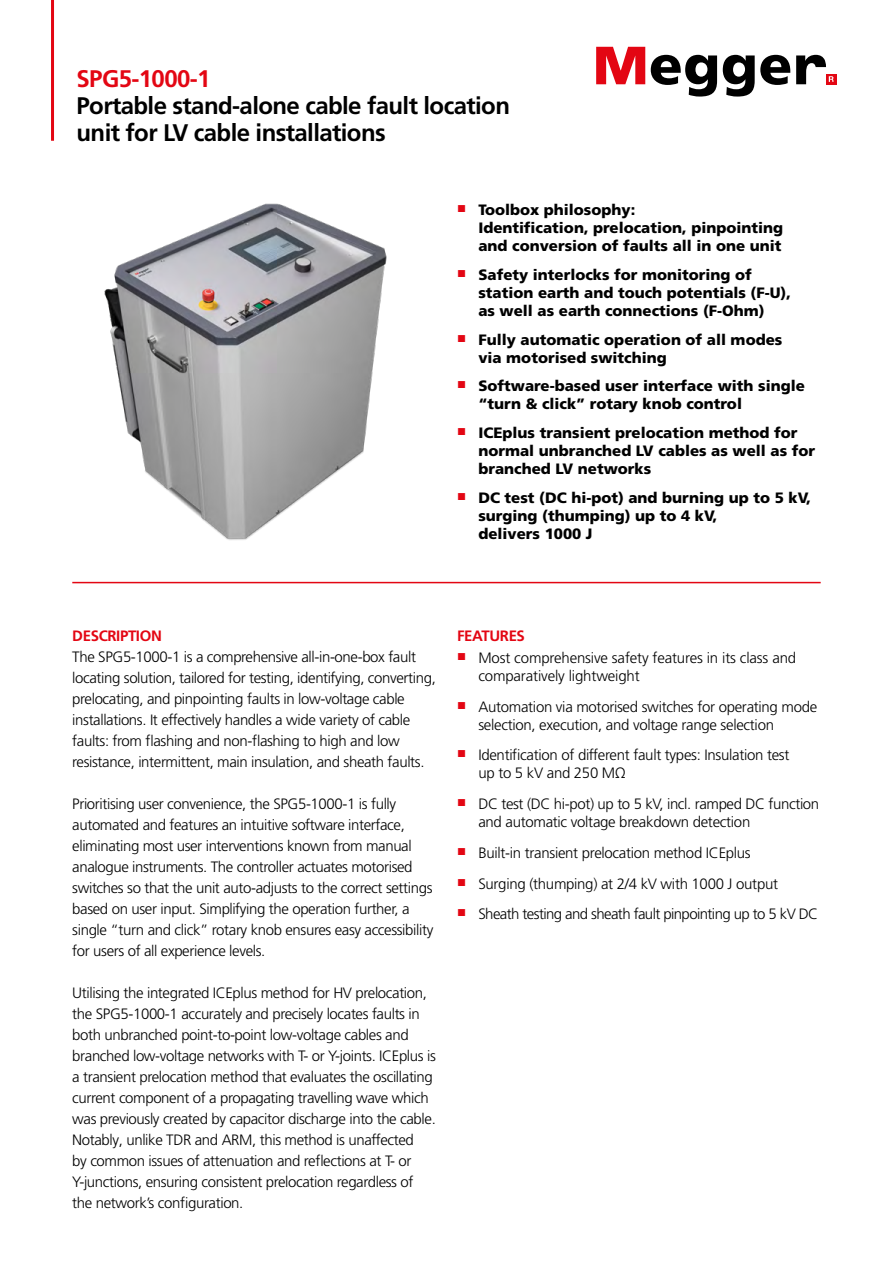
<style>
.page{position:relative;width:893px;height:1263px;background:#fff}
.page>*{position:absolute;margin:0;border:0;box-sizing:border-box;transform-origin:0 0}
.t1{font:700 24px/27px "Frutiger LT Pro";letter-spacing:-.025em;color:#000}
.t2{font:700 24px "Frutiger LT Pro";letter-spacing:-.025em;color:#e30613}
.t3{font:300 15px/21px "Frutiger LT Pro";letter-spacing:-.025em;color:#000}
.t4{font:900 15px/18px "Frutiger LT Pro";color:#000}
.t5{font:700 15px "Frutiger LT Pro";letter-spacing:-.025em;color:#e30613}
</style>
<div class="page">
<hr style="left:51px;top:0;width:3px;height:141px;background:#e30613">
<div style="left:826px;top:74px;width:10px;height:10px;background:#e30613"></div>
<svg style="left:596px;top:47px;width:49px;height:37px"></svg>
<svg style="left:651px;top:55px;width:66px;height:42px"></svg>
<svg style="left:723px;top:55px;width:67px;height:42px"></svg>
<svg style="left:796px;top:55px;width:38px;height:29px"></svg>
<hr style="left:72px;top:582px;width:749px;height:1px;background:#e30613">
<img style="left:104px;top:203px;width:283px;height:337px">
<h1 class="t2" style="left:77px;top:64px;width:136px">SPG5-1000-1</h1>
<h1 class="t1" style="left:77px;top:92px;width:435px">Portable stand-alone cable fault location unit for LV cable installations</h1>
<p class="t4" style="left:478px;top:201px;width:306px;text-indent:-21px"><sup>■</sup> Toolbox philosophy:<br>Identification, prelocation, pinpointing and conversion of faults all in one unit</p>
<p class="t4" style="left:478px;top:266px;width:314px;text-indent:-21px"><sup>■</sup> Safety interlocks for monitoring of station earth and touch potentials (F-U), as well as earth connections (F-Ohm)</p>
<p class="t4" style="left:478px;top:330px;width:305px;text-indent:-21px"><sup>■</sup> Fully automatic operation of all modes via motorised switching</p>
<p class="t4" style="left:478px;top:377px;width:328px;text-indent:-21px"><sup>■</sup> Software-based user interface with single “turn &amp; click” rotary knob control</p>
<p class="t4" style="left:478px;top:424px;width:338px;text-indent:-21px"><sup>■</sup> ICEplus transient prelocation method for normal unbranched LV cables as well as for branched LV networks</p>
<p class="t4" style="left:478px;top:488px;width:334px;text-indent:-21px"><sup>■</sup> DC test (DC hi-pot) and burning up to 5 kV, surging (thumping) up to 4 kV,<br>delivers 1000 J</p>
<p class="t5" style="left:72px;top:626px;width:91px">DESCRIPTION</p>
<p class="t3" style="left:72px;top:646px;width:365px">The SPG5-1000-1 is a comprehensive all-in-one-box fault locating solution, tailored for testing, identifying, converting, prelocating, and pinpointing faults in low-voltage cable installations. It effectively handles a wide variety of cable faults: from flashing and non-flashing to high and low resistance, intermittent, main insulation, and sheath faults.</p>
<p class="t3" style="left:72px;top:793px;width:363px">Prioritising user convenience, the SPG5-1000-1 is fully automated and features an intuitive software interface, eliminating most user interventions known from manual analogue instruments. The controller actuates motorised switches so that the unit auto-adjusts to the correct settings based on user input. Simplifying the operation further, a single “turn and click” rotary knob ensures easy accessibility for users of all experience levels.</p>
<p class="t3" style="left:72px;top:982px;width:365px">Utilising the integrated ICEplus method for HV prelocation, the SPG5-1000-1 accurately and precisely locates faults in both unbranched point-to-point low-voltage cables and branched low-voltage networks with T- or Y-joints. ICEplus is a transient prelocation method that evaluates the oscillating current component of a propagating travelling wave which was previously created by capacitor discharge into the cable.<br>Notably, unlike TDR and ARM, this method is unaffected<br>by common issues of attenuation and reflections at T- or Y-junctions, ensuring consistent prelocation regardless of the network’s configuration.</p>
<p class="t5" style="left:457px;top:626px;width:69px">FEATURES</p>
<p class="t3" style="left:478px;top:649px;width:319px;line-height:18px;text-indent:-21px"><sup>■</sup> Most comprehensive safety features in its class and comparatively lightweight</p>
<p class="t3" style="left:478px;top:697px;width:340px;line-height:18px;text-indent:-21px"><sup>■</sup> Automation via motorised switches for operating mode selection, execution, and voltage range selection</p>
<p class="t3" style="left:478px;top:746px;width:313px;line-height:18px;text-indent:-21px"><sup>■</sup> Identification of different fault types: Insulation test up to 5 kV and 250 MΩ</p>
<p class="t3" style="left:478px;top:795px;width:342px;line-height:18px;text-indent:-21px"><sup>■</sup> DC test (DC hi-pot) up to 5 kV, incl. ramped DC function and automatic voltage breakdown detection</p>
<p class="t3" style="left:457px;top:842px;width:295px"><sup>■</sup> Built-in transient prelocation method ICEplus</p>
<p class="t3" style="left:457px;top:873px;width:322px"><sup>■</sup> Surging (thumping) at 2/4 kV with 1000 J output</p>
<p class="t3" style="left:457px;top:904px;width:363px"><sup>■</sup> Sheath testing and sheath fault pinpointing up to 5 kV DC</p>
</div>
